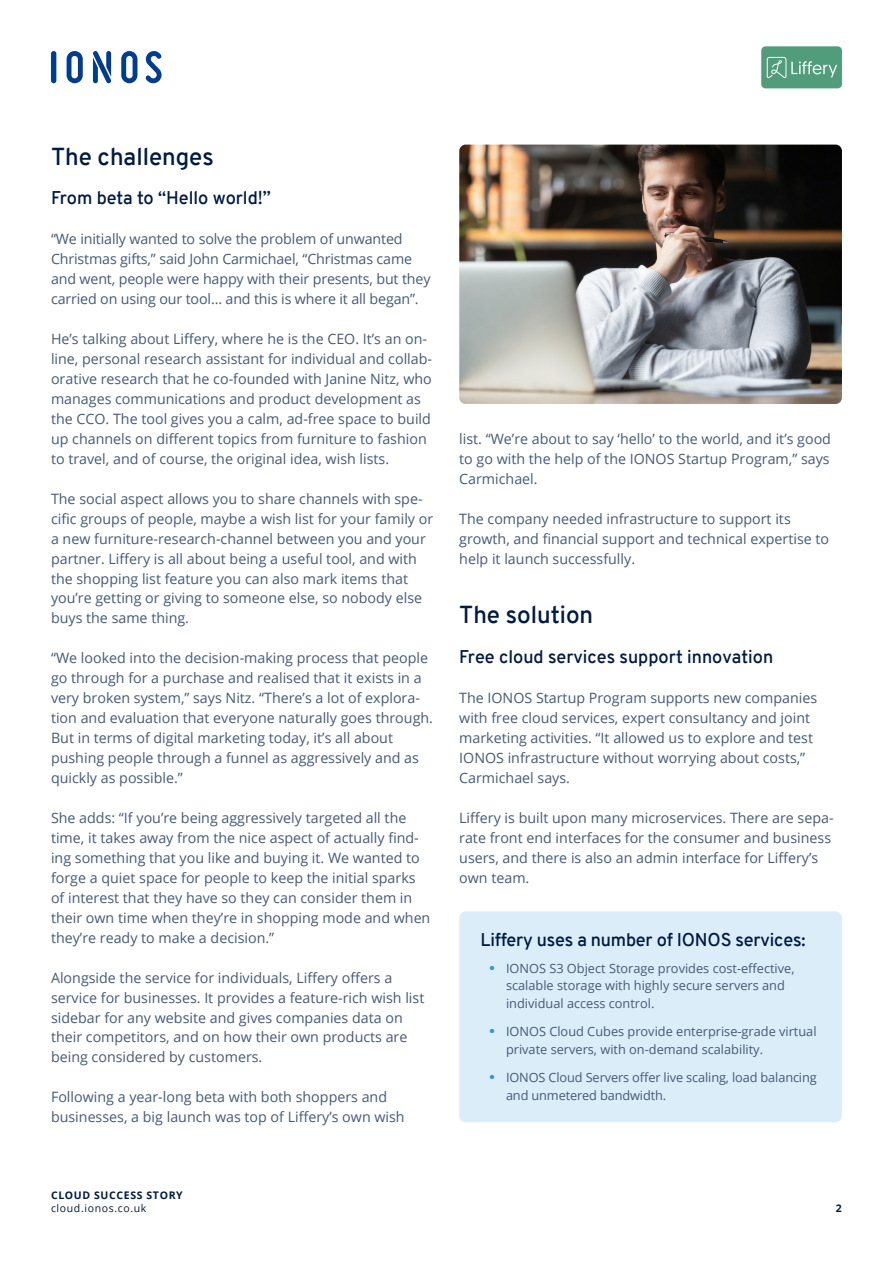
<style>
.page{position:relative;width:893px;height:1263px;background:#fff}
.page>*{position:absolute;margin:0;border:0;box-sizing:border-box;transform-origin:0 0}
.heading-2{font:600 24px "Overpass";color:#001b41}
.body{font:600 24px "Overpass";color:#001b41}
.heading-3-toc{font:600 18px "Overpass";color:#001b41}
.box-title{font:600 18px "Overpass";letter-spacing:-.01em;color:#001b41}
.body-2{font:14.25px/20px "Open Sans";color:#465a75}
.t1{font:12.75px/17.9px "Open Sans";color:#465a75}
.t2{font:700 10.5px "Open Sans";letter-spacing:.06em;color:#001b41}
.t3{font:10.5px "Open Sans";letter-spacing:.06em;color:#001b41}
.s1{font-family:"Overpass";font-weight:800;font-size:14.25px;color:#3196d6}
</style>
<div class="page">
<img style="left:459px;top:145px;width:383px;height:259px">
<div style="left:459px;top:911px;width:383px;height:211px;background:#dbedf8;border-radius:6px"></div>
<img style="left:761px;top:46px;width:81px;height:42px">
<svg style="left:145px;top:51px;width:17px;height:32px"></svg>
<svg style="left:121px;top:51px;width:16px;height:32px"></svg>
<svg style="left:93px;top:51px;width:18px;height:32px"></svg>
<svg style="left:67px;top:51px;width:16px;height:32px"></svg>
<svg style="left:51px;top:51px;width:5px;height:32px"></svg>
<p class="heading-2" style="left:51px;top:139px;width:164px">The challenges</p>
<p class="heading-3-toc" style="left:51px;top:185px;width:221px">From beta to “Hello world!”</p>
<p class="body-2" style="left:51px;top:229px;width:381px">“We initially wanted to solve the problem of unwanted Christmas gifts,” said John Carmichael, “Christmas came and went, people were happy with their presents, but they carried on using our tool... and this is where it all began”.</p>
<p class="body-2" style="left:51px;top:329px;width:383px">He’s talking about Liffery, where he is the CEO. It’s an on&shy;line, personal research assistant for individual and collab&shy;orative research that he co-founded with Janine Nitz, who manages communications and product development as the CCO. The tool gives you a calm, ad-free space to build up channels on different topics from furniture to fashion to travel, and of course, the original idea, wish lists.</p>
<p class="body-2" style="left:51px;top:488px;width:384px">The social aspect allows you to share channels with spe&shy;cific groups of people, maybe a wish list for your family or a new furniture-research-channel between you and your partner. Liffery is all about being a useful tool, and with the shopping list feature you can also mark items that you’re getting or giving to someone else, so nobody else buys the same thing.</p>
<p class="body-2" style="left:51px;top:648px;width:383px">“We looked into the decision-making process that people go through for a purchase and realised that it exists in a very broken system,” says Nitz. “There’s a lot of explora&shy;tion and evaluation that everyone naturally goes through.<br>But in terms of digital marketing today, it’s all about pushing people through a funnel as aggressively and as quickly as possible.”</p>
<p class="body-2" style="left:51px;top:807px;width:381px">She adds: “If you’re being aggressively targeted all the time, it takes away from the nice aspect of actually find&shy;ing something that you like and buying it. We wanted to forge a quiet space for people to keep the initial sparks of interest that they have so they can consider them in their own time when they’re in shopping mode and when they’re ready to make a decision.”</p>
<p class="body-2" style="left:51px;top:967px;width:375px">Alongside the service for individuals, Liffery offers a service for businesses. It provides a feature-rich wish list sidebar for any website and gives companies data on their competitors, and on how their own products are being considered by customers.</p>
<p class="body-2" style="left:51px;top:1087px;width:355px">Following a year-long beta with both shoppers and businesses, a big launch was top of Liffery’s own wish</p>
<p class="body-2" style="left:459px;top:428px;width:373px;text-align:justify">list. “We’re about to say ‘hello’ to the world, and it’s good to go with the help of the IONOS Startup Program,” says Carmichael.</p>
<p class="body-2" style="left:459px;top:508px;width:371px">The company needed infrastructure to support its growth, and financial support and technical expertise to help it launch successfully.</p>
<p class="body" style="left:459px;top:598px;width:135px">The solution</p>
<p class="heading-3-toc" style="left:459px;top:644px;width:315px">Free cloud services support innovation</p>
<p class="body-2" style="left:459px;top:688px;width:360px">The IONOS Startup Program supports new companies with free cloud services, expert consultancy and joint marketing activities. “It allowed us to explore and test IONOS infrastructure without worrying about costs,” Carmichael says.</p>
<p class="body-2" style="left:459px;top:807px;width:376px">Liffery is built upon many microservices. There are sepa&shy;rate front end interfaces for the consumer and business users, and there is also an admin interface for Liffery’s own team.</p>
<p class="box-title" style="left:480px;top:927px;width:326px">Liffery uses a number of IONOS services:</p>
<p class="t1" style="left:506px;top:959px;width:290px;text-indent:-17px"><span class="s1">•</span> IONOS S3 Object Storage provides cost-effective, scalable storage with highly secure servers and individual access control.</p>
<p class="t1" style="left:506px;top:1022px;width:312px;text-indent:-17px"><span class="s1">•</span> IONOS Cloud Cubes provide enterprise-grade virtual private servers, with on-demand scalability.</p>
<p class="t1" style="left:506px;top:1068px;width:312px;text-indent:-17px"><span class="s1">•</span> IONOS Cloud Servers offer live scaling, load balancing and unmetered bandwidth.</p>
<p class="t2" style="left:51px;top:1188px;width:133px">CLOUD SUCCESS STORY</p>
<p class="t3" style="left:51px;top:1201px;width:97px">cloud.ionos.co.uk</p>
<p class="t2" style="left:836px;top:1201px;width:7px">2</p>
</div>
